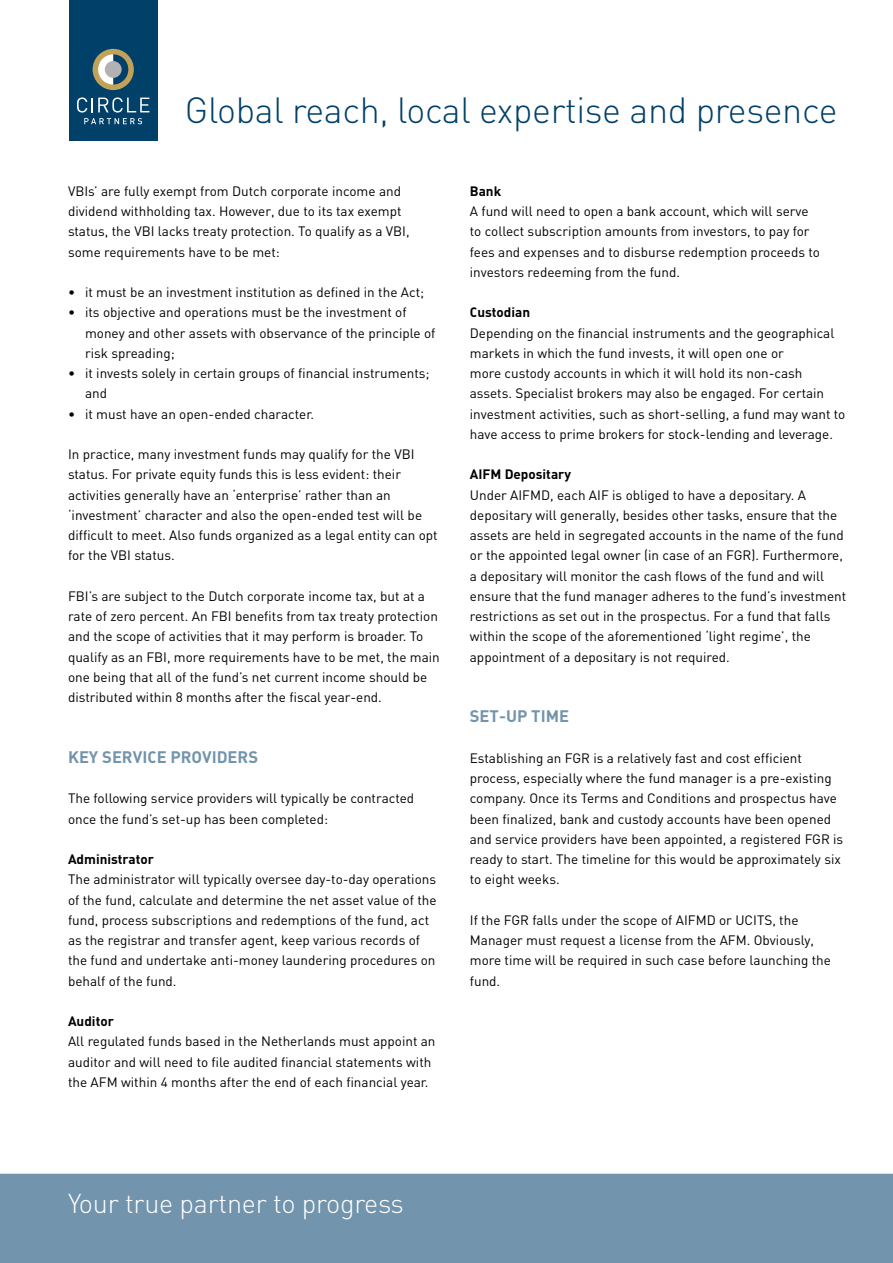
<style>
.page{position:relative;width:893px;height:1263px;background:#fff}
.page>*{position:absolute;margin:0;border:0;box-sizing:border-box;transform-origin:0 0}
.t1{font:300 36px "DIN";letter-spacing:-.01em;color:#004069}
.t2{font:300 27px "DIN";letter-spacing:-.01em;color:#fff}
.t3{font:700 16.5px "DIN";color:#7294ac}
.t4{font:13.5px/20.2px "DIN";color:#000}
.t5{font:700 13.5px "DIN";color:#000}
</style>
<div class="page">
<div style="left:69px;top:0;width:88px;height:140px;background:#004069"></div>
<svg style="left:93px;top:49px;width:41px;height:41px"></svg>
<svg style="left:77px;top:97px;width:72px;height:27px"></svg>
<div style="left:0;top:1174px;width:893px;height:89px;background:#7294ac"></div>
<h1 class="t1" style="left:185px;top:87px;width:654px">Global reach, local expertise and presence</h1>
<p class="t4" style="left:68px;top:181px;width:343px">VBIs’ are fully exempt from Dutch corporate income and dividend withholding tax. However, due to its tax exempt status, the VBI lacks treaty protection. To qualify as a VBI, some requirements have to be met:</p>
<p class="t4" style="left:68px;top:282px;width:358px">• it must be an investment institution as defined in the Act;</p>
<p class="t4" style="left:85px;top:302px;width:352px;text-indent:-17px">• its objective and operations must be the investment of money and other assets with observance of the principle of risk spreading;</p>
<p class="t4" style="left:85px;top:363px;width:346px;text-indent:-17px">• it invests solely in certain groups of financial instruments; and</p>
<p class="t4" style="left:68px;top:403px;width:248px">• it must have an open-ended character.</p>
<p class="t4" style="left:68px;top:444px;width:371px">In practice, many investment funds may qualify for the VBI status. For private equity funds this is less evident: their activities generally have an ‘enterprise’ rather than an ‘investment’ character and also the open-ended test will be difficult to meet. Also funds organized as a legal entity can opt for the VBI status.</p>
<p class="t4" style="left:68px;top:586px;width:373px">FBI’s are subject to the Dutch corporate income tax, but at a rate of zero percent. An FBI benefits from tax treaty protection and the scope of activities that it may perform is broader. To qualify as an FBI, more requirements have to be met, the main one being that all of the fund’s net current income should be distributed within 8 months after the fiscal year-end.</p>
<p class="t3" style="left:68px;top:746px;width:192px">KEY SERVICE PROVIDERS</p>
<p class="t4" style="left:68px;top:788px;width:348px">The following service providers will typically be contracted once the fund’s set-up has been completed:</p>
<p class="t5" style="left:68px;top:850px;width:87px">Administrator</p>
<p class="t4" style="left:68px;top:869px;width:370px">The administrator will typically oversee day-to-day operations of the fund, calculate and determine the net asset value of the fund, process subscriptions and redemptions of the fund, act as the registrar and transfer agent, keep various records of the fund and undertake anti-money laundering procedures on behalf of the fund.</p>
<p class="t5" style="left:68px;top:1012px;width:47px">Auditor</p>
<p class="t4" style="left:68px;top:1031px;width:369px">All regulated funds based in the Netherlands must appoint an auditor and will need to file audited financial statements with the AFM within 4 months after the end of each financial year.</p>
<p class="t5" style="left:470px;top:182px;width:33px">Bank</p>
<p class="t4" style="left:470px;top:201px;width:352px">A fund will need to open a bank account, which will serve to collect subscription amounts from investors, to pay for fees and expenses and to disburse redemption proceeds to investors redeeming from the fund.</p>
<p class="t5" style="left:470px;top:304px;width:62px">Custodian</p>
<p class="t4" style="left:470px;top:322px;width:377px">Depending on the financial instruments and the geographical markets in which the fund invests, it will open one or<br>more custody accounts in which it will hold its non-cash assets. Specialist brokers may also be engaged. For certain investment activities, such as short-selling, a fund may want to have access to prime brokers for stock-lending and leverage.</p>
<p class="t5" style="left:470px;top:466px;width:103px">AIFM Depositary</p>
<p class="t4" style="left:470px;top:484px;width:378px">Under AIFMD, each AIF is obliged to have a depositary. A depositary will generally, besides other tasks, ensure that the assets are held in segregated accounts in the name of the fund or the appointed legal owner (in case of an FGR). Furthermore, a depositary will monitor the cash flows of the fund and will ensure that the fund manager adheres to the fund’s investment restrictions as set out in the prospectus. For a fund that falls within the scope of the aforementioned ‘light regime’, the appointment of a depositary is not required.</p>
<p class="t3" style="left:470px;top:706px;width:101px">SET-UP TIME</p>
<p class="t4" style="left:470px;top:748px;width:375px">Establishing an FGR is a relatively fast and cost efficient process, especially where the fund manager is a pre-existing company. Once its Terms and Conditions and prospectus have been finalized, bank and custody accounts have been opened and service providers have been appointed, a registered FGR is ready to start. The timeline for this would be approximately six to eight weeks.</p>
<p class="t4" style="left:470px;top:910px;width:363px">If the FGR falls under the scope of AIFMD or UCITS, the Manager must request a license from the AFM. Obviously, more time will be required in such case before launching the fund.</p>
<h2 class="t2" style="left:68px;top:1187px;width:337px">Your true partner to progress</h2>
</div>
